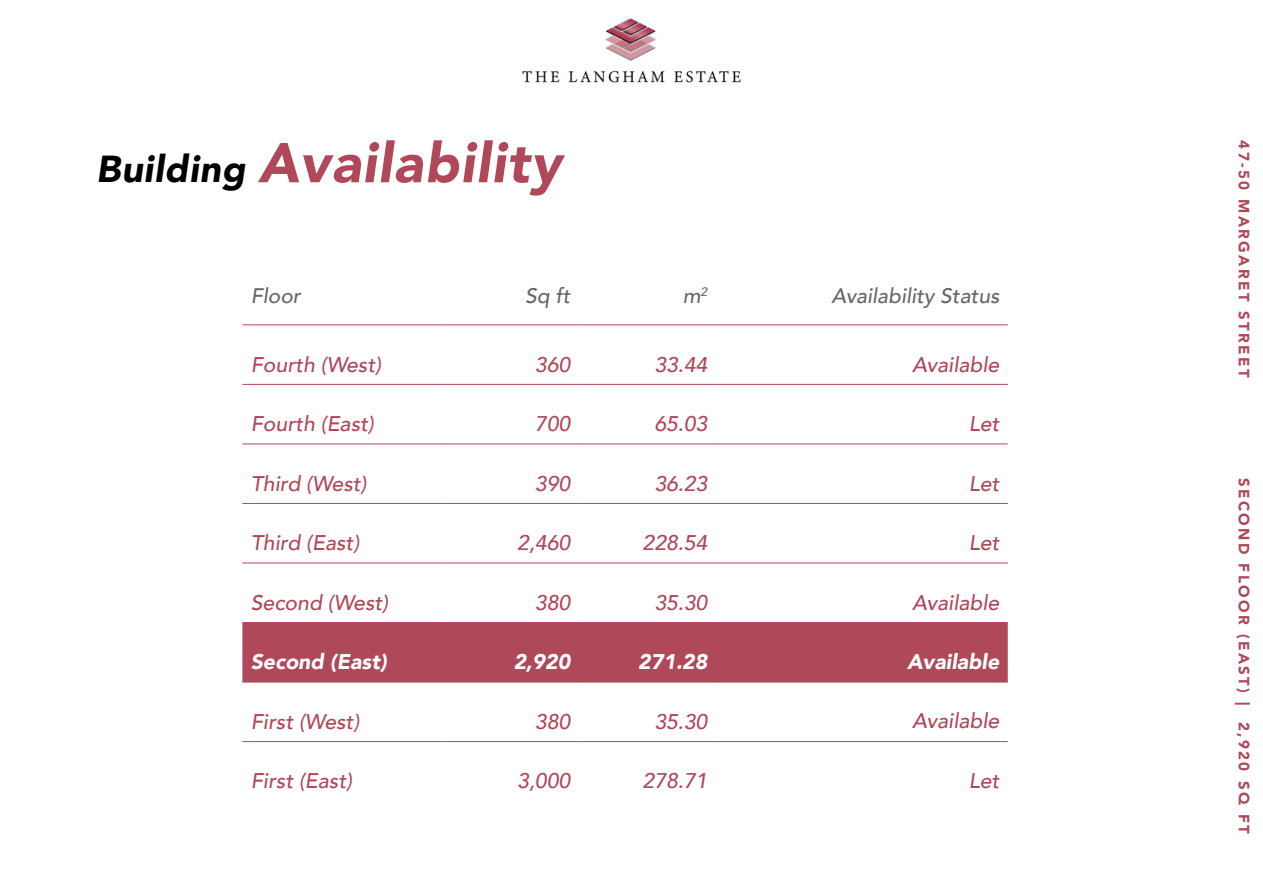
<style>
.page{position:relative;width:1263px;height:893px;background:#fff}
.page>*{position:absolute;margin:0;border:0;box-sizing:border-box;transform-origin:0 0}
.t1{font:italic 900 55.5px "Avenir";letter-spacing:.02em;color:#af495a}
.t2{font:italic 500 21.3px "Avenir";color:#af495a}
.t3{font:italic 900 21.3px "Avenir";color:#fff}
.t4{font:italic 500 21px "Avenir";color:#666766}
.t5{font:900 15px "Avenir";letter-spacing:.16em;color:#ad495a}
.s1{font-size:37.5px;color:#000}
</style>
<div class="page">
<img style="left:522px;top:18px;width:219px;height:65px">
<svg style="left:242px;top:383px;width:766px;height:61px"></svg>
<div style="left:242px;top:623px;width:766px;height:59px;background:#af495a"></div>
<hr style="left:446px;top:384px;width:133px;height:1px;background:#af495a">
<hr style="left:579px;top:384px;width:137px;height:1px;background:#af495a">
<hr style="left:716px;top:384px;width:292px;height:1px;background:#af495a">
<hr style="left:446px;top:444px;width:133px;height:1px;background:#af495a">
<hr style="left:579px;top:444px;width:137px;height:1px;background:#af495a">
<hr style="left:716px;top:444px;width:292px;height:1px;background:#af495a">
<hr style="left:446px;top:503px;width:133px;height:1px;background:#af495a">
<hr style="left:579px;top:503px;width:137px;height:1px;background:#af495a">
<hr style="left:716px;top:503px;width:292px;height:1px;background:#af495a">
<hr style="left:446px;top:563px;width:133px;height:1px;background:#af495a">
<hr style="left:579px;top:563px;width:137px;height:1px;background:#af495a">
<hr style="left:716px;top:563px;width:292px;height:1px;background:#af495a">
<hr style="left:446px;top:622px;width:133px;height:1px;background:#af495a">
<hr style="left:579px;top:622px;width:137px;height:1px;background:#af495a">
<hr style="left:716px;top:622px;width:292px;height:1px;background:#af495a">
<hr style="left:446px;top:682px;width:133px;height:1px;background:#af495a">
<hr style="left:579px;top:682px;width:137px;height:1px;background:#af495a">
<hr style="left:716px;top:682px;width:292px;height:1px;background:#af495a">
<hr style="left:446px;top:741px;width:133px;height:1px;background:#af495a">
<hr style="left:579px;top:741px;width:137px;height:1px;background:#af495a">
<hr style="left:716px;top:741px;width:292px;height:1px;background:#af495a">
<hr style="left:242px;top:384px;width:204px;height:1px;background:#af495a">
<hr style="left:242px;top:444px;width:204px;height:1px;background:#af495a">
<hr style="left:242px;top:503px;width:204px;height:1px;background:#af495a">
<hr style="left:242px;top:563px;width:204px;height:1px;background:#af495a">
<hr style="left:242px;top:622px;width:204px;height:1px;background:#af495a">
<hr style="left:242px;top:682px;width:204px;height:1px;background:#af495a">
<hr style="left:242px;top:741px;width:204px;height:1px;background:#af495a">
<hr style="left:242px;top:325px;width:204px;height:1px;background:#af495a">
<hr style="left:446px;top:325px;width:133px;height:1px;background:#af495a">
<hr style="left:579px;top:325px;width:137px;height:1px;background:#af495a">
<hr style="left:716px;top:325px;width:292px;height:1px;background:#af495a">
<h1 class="t1" style="left:96px;top:117px;width:467px"><span class="s1">Building</span> Availability</h1>
<p class="t4" style="left:251px;top:283px;width:51px">Floor</p>
<p class="t4" style="left:525px;top:283px;width:47px">Sq ft</p>
<p class="t4" style="left:683px;top:283px;width:26px">m<sup>2</sup></p>
<p class="t4" style="left:831px;top:283px;width:169px">Availability Status</p>
<p class="t2" style="left:251px;top:351px;width:132px">Fourth (West)</p>
<p class="t2" style="left:535px;top:351px;width:37px">360</p>
<p class="t2" style="left:654px;top:351px;width:55px">33.44</p>
<p class="t2" style="left:912px;top:351px;width:89px">Available</p>
<p class="t2" style="left:251px;top:411px;width:125px">Fourth (East)</p>
<p class="t2" style="left:535px;top:411px;width:37px">700</p>
<p class="t2" style="left:654px;top:411px;width:55px">65.03</p>
<p class="t2" style="left:969px;top:411px;width:32px">Let</p>
<p class="t2" style="left:251px;top:471px;width:117px">Third (West)</p>
<p class="t2" style="left:535px;top:471px;width:37px">390</p>
<p class="t2" style="left:654px;top:471px;width:55px">36.23</p>
<p class="t2" style="left:969px;top:471px;width:32px">Let</p>
<p class="t2" style="left:251px;top:530px;width:110px">Third (East)</p>
<p class="t2" style="left:517px;top:530px;width:55px">2,460</p>
<p class="t2" style="left:642px;top:530px;width:66px">228.54</p>
<p class="t2" style="left:969px;top:530px;width:32px">Let</p>
<p class="t2" style="left:251px;top:590px;width:139px">Second (West)</p>
<p class="t2" style="left:535px;top:590px;width:37px">380</p>
<p class="t2" style="left:654px;top:590px;width:55px">35.30</p>
<p class="t2" style="left:912px;top:590px;width:89px">Available</p>
<p class="t3" style="left:251px;top:644px;width:137px">Second (East)</p>
<p class="t3" style="left:514px;top:644px;width:58px">2,920</p>
<p class="t3" style="left:638px;top:644px;width:71px">271.28</p>
<p class="t3" style="left:907px;top:644px;width:94px">Available</p>
<p class="t2" style="left:251px;top:709px;width:110px">First (West)</p>
<p class="t2" style="left:535px;top:709px;width:37px">380</p>
<p class="t2" style="left:654px;top:709px;width:55px">35.30</p>
<p class="t2" style="left:912px;top:708px;width:89px">Available</p>
<p class="t2" style="left:251px;top:768px;width:103px">First (East)</p>
<p class="t2" style="left:517px;top:768px;width:55px">3,000</p>
<p class="t2" style="left:642px;top:768px;width:66px">278.71</p>
<p class="t2" style="left:969px;top:768px;width:32px">Let</p>
<p class="t5" style="left:1257px;top:140px;width:238px;rotate:90deg">47-50 MARGARET STREET</p>
<p class="t5" style="left:1257px;top:478px;width:357px;rotate:90deg">SECOND FLOOR (EAST) | 2,920 SQ FT</p>
</div>
